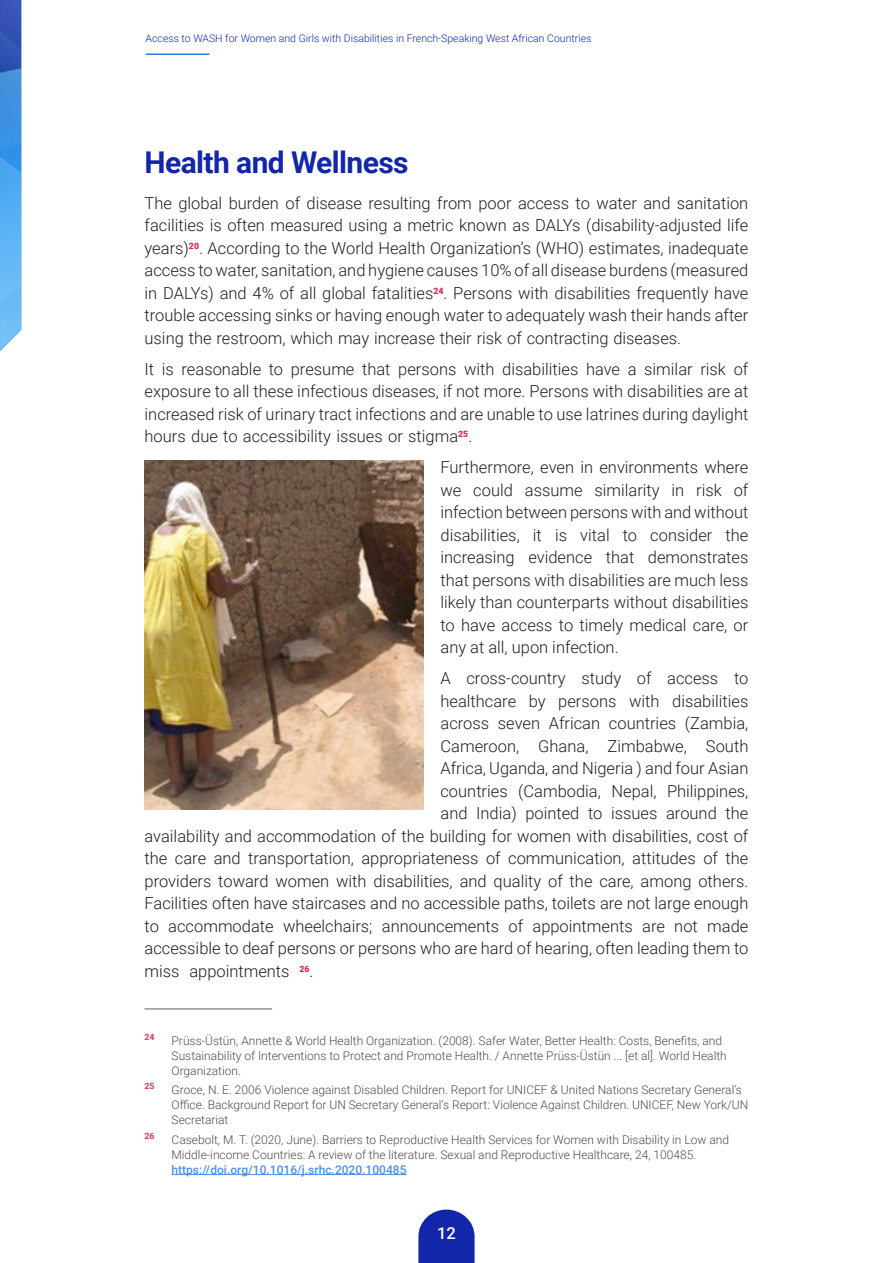
<style>
.page{position:relative;width:893px;height:1263px;background:#fff}
.page>*{position:absolute;margin:0;border:0;box-sizing:border-box;transform-origin:0 0}
.heading_2{font:700 30px "Roboto";letter-spacing:-.02em;color:#1226aa}
.t1{font:300 16.5px/22.5px "Roboto";color:#231f20;text-align:justify}
.t2{font:500 16.5px "Roboto";color:#fff}
.footnote_text{font:300 12px/15px "Roboto";color:#4b4c4d}
.t3{font:300 10.5px "Roboto";color:#1226aa}
.footnote_text-2{font:900 8.7px "Roboto";color:#e34379}
.s1{font-weight:500;color:#4a91e6}
</style>
<div class="page">
<svg style="left:418px;top:1209px;width:57px;height:54px;background:#3142b5"></svg>
<img style="left:0;top:0;width:21px;height:351px">
<hr style="left:146px;top:53px;width:63px;height:2px;background:#2a7de1">
<img style="left:145px;top:461px;width:278px;height:348px">
<hr style="left:145px;top:1008px;width:127px;height:2px;background:#939598">
<hr style="left:172px;top:1174px;width:235px;height:1px;background:#4a91e6">
<p class="t3" style="left:146px;top:31px;width:447px">Access to WASH for Women and Girls with Disabilities in French-Speaking West African Countries</p>
<h2 class="heading_2" style="left:145px;top:142px;width:266px">Health and Wellness</h2>
<p class="t1" style="left:145px;top:191px;width:605px">The global burden of disease resulting from poor access to water and sanitation facilities is often measured using a metric known as DALYs (disability-adjusted life years)<sup>20</sup>. According to the World Health Organization’s (WHO) estimates, inadequate access to water, sanitation, and hygiene causes 10% of all disease burdens (measured in DALYs) and 4% of all global fatalities<sup>24</sup>. Persons with disabilities frequently have trouble accessing sinks or having enough water to adequately wash their hands after using the restroom, which may increase their risk of contracting diseases.</p>
<p class="t1" style="left:145px;top:357px;width:605px">It is reasonable to presume that persons with disabilities have a similar risk of exposure to all these infectious diseases, if not more. Persons with disabilities are at increased risk of urinary tract infections and are unable to use latrines during daylight hours due to accessibility issues or stigma<sup>25</sup>.</p>
<p class="t1" style="left:440px;top:455px;width:309px">Furthermore, even in environments where we could assume similarity in risk of infection between persons with and without disabilities, it is vital to consider the increasing evidence that demonstrates that persons with disabilities are much less likely than counterparts without disabilities to have access to timely medical care, or any at all, upon infection.</p>
<p class="t1" style="left:440px;top:666px;width:309px">A cross-country study of access to</p>
<p class="t1" style="left:440px;top:689px;width:309px">healthcare by persons with disabilities</p>
<p class="t1" style="left:440px;top:711px;width:309px">across seven African countries (Zambia,</p>
<p class="t1" style="left:440px;top:734px;width:309px">Cameroon, Ghana, Zimbabwe, South</p>
<p class="t1" style="left:440px;top:756px;width:309px">Africa, Uganda, and Nigeria ) and four Asian</p>
<p class="t1" style="left:440px;top:779px;width:309px">countries (Cambodia, Nepal, Philippines,</p>
<p class="t1" style="left:440px;top:801px;width:309px">and India) pointed to issues around the</p>
<p class="t1" style="left:145px;top:824px;width:605px">availability and accommodation of the building for women with disabilities, cost of</p>
<p class="t1" style="left:145px;top:846px;width:605px">the care and transportation, appropriateness of communication, attitudes of the</p>
<p class="t1" style="left:145px;top:869px;width:605px">providers toward women with disabilities, and quality of the care, among others.</p>
<p class="t1" style="left:145px;top:891px;width:605px">Facilities often have staircases and no accessible paths, toilets are not large enough</p>
<p class="t1" style="left:145px;top:914px;width:605px">to accommodate wheelchairs; announcements of appointments are not made</p>
<p class="t1" style="left:145px;top:936px;width:605px">accessible to deaf persons or persons who are hard of hearing, often leading them to</p>
<p class="t1" style="left:145px;top:959px;width:170px">miss appointments <sup>26</sup>.</p>
<p class="footnote_text-2" style="left:145px;top:1031px;width:12px">24</p>
<p class="footnote_text" style="left:172px;top:1033px;width:557px">Prüss-Üstün, Annette &amp; World Health Organization. (2008). Safer Water, Better Health: Costs, Benefits, and<br>Sustainability of Interventions to Protect and Promote Health. / Annette Prüss-Üstün ... [et al]. World Health<br>Organization.</p>
<p class="footnote_text-2" style="left:145px;top:1080px;width:12px">25</p>
<p class="footnote_text" style="left:172px;top:1082px;width:578px">Groce, N. E. 2006 Violence against Disabled Children. Report for UNICEF &amp; United Nations Secretary General’s<br>Office. Background Report for UN Secretary General’s Report: Violence Against Children. UNICEF, New York/UN<br>Secretariat</p>
<p class="footnote_text-2" style="left:145px;top:1129px;width:12px">26</p>
<p class="footnote_text" style="left:172px;top:1131px;width:559px">Casebolt, M. T. (2020, June). Barriers to Reproductive Health Services for Women with Disability in Low and<br>Middle-income Countries: A review of the literature. Sexual and Reproductive Healthcare, 24, 100485. <span class="s1">https://doi.org/10.1016/j.srhc.2020.100485</span></p>
<p class="t2" style="left:437px;top:1221px;width:20px">12</p>
</div>
